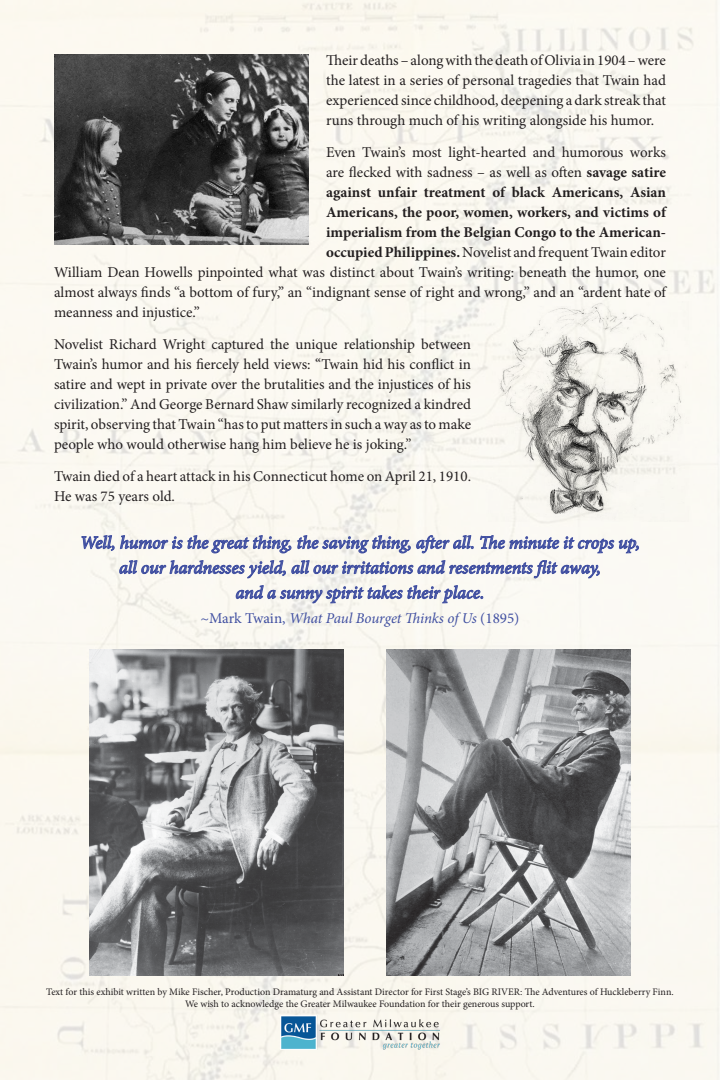
<style>
.page{position:relative;width:720px;height:1080px;background:#fbf9f1}
.page>*{position:absolute;margin:0;border:0;box-sizing:border-box;transform-origin:0 0}
.t1{font:italic 500 18px/25px "Minion Pro";letter-spacing:-.01em;color:#404fa1;text-align:center}
.t2{font:15px/20px "Minion Pro";letter-spacing:-.005em;color:#231f20;text-align:justify}
.t3{font:700 15px "Minion Pro";color:#231f20}
.t4{font:italic 15px "Minion Pro";letter-spacing:-.01em;color:#404fa1}
.t5{font:10px/12px "Minion Pro";letter-spacing:-.005em;color:#231f20;text-align:center}
.s1{font-weight:700}
.s2{font-style:normal}
</style>
<div class="page">
<svg style="left:82px;top:536px;width:32px;height:15px"></svg>
<svg style="left:120px;top:536px;width:62px;height:13px"></svg>
<svg style="left:188px;top:536px;width:103px;height:17px"></svg>
<svg style="left:298px;top:536px;width:112px;height:17px"></svg>
<svg style="left:417px;top:536px;width:56px;height:17px"></svg>
<svg style="left:480px;top:535px;width:159px;height:18px"></svg>
<svg style="left:120px;top:561px;width:166px;height:17px"></svg>
<svg style="left:292px;top:561px;width:308px;height:17px"></svg>
<svg style="left:236px;top:586px;width:166px;height:17px"></svg>
<svg style="left:408px;top:586px;width:75px;height:17px"></svg>
<img style="left:485px;top:302px;width:217px;height:220px">
<img style="left:54px;top:54px;width:254px;height:190px">
<img style="left:89px;top:649px;width:255px;height:326px">
<img style="left:386px;top:649px;width:245px;height:326px">
<img style="left:281px;top:1016px;width:158px;height:34px">
<p class="t2" style="left:326px;top:50px;width:341px">Their deaths – along with the death of Olivia in 1904 – were the latest in a series of personal tragedies that Twain had experienced since childhood, deepening a dark streak that runs through much of his writing alongside his humor.</p>
<p class="t2" style="left:326px;top:142px;width:341px">Even Twain’s most light-hearted and humorous works</p>
<p class="t2" style="left:326px;top:162px;width:341px">are flecked with sadness – as well as often <span class="s1">savage satire</span></p>
<p class="t3" style="left:326px;top:182px;width:341px">against unfair treatment of black Americans, Asian</p>
<p class="t3" style="left:326px;top:202px;width:341px">Americans, the poor, women, workers, and victims of</p>
<p class="t3" style="left:326px;top:222px;width:341px">imperialism from the Belgian Congo to the American-</p>
<p class="t2" style="left:326px;top:242px;width:341px"><span class="s1">occupied Philippines.</span> Novelist and frequent Twain editor</p>
<p class="t2" style="left:54px;top:262px;width:613px">William Dean Howells pinpointed what was distinct about Twain’s writing: beneath the humor, one</p>
<p class="t2" style="left:54px;top:282px;width:614px">almost always finds “a bottom of fury,” an “indignant sense of right and wrong,” and an “ardent hate of</p>
<p class="t2" style="left:54px;top:302px;width:147px">meanness and injustice.”</p>
<p class="t2" style="left:54px;top:334px;width:419px">Novelist Richard Wright captured the unique relationship between Twain’s humor and his fiercely held views: “Twain hid his conflict in satire and wept in private over the brutalities and the injustices of his civilization.” And George Bernard Shaw similarly recognized a kindred spirit, observing that Twain “has to put matters in such a way as to make people who would otherwise hang him believe he is joking.”</p>
<p class="t2" style="left:54px;top:466px;width:419px">Twain died of a heart attack in his Connecticut home on April 21, 1910.<br>He was 75 years old.</p>
<p class="t1" style="left:80px;top:530px;width:562px">Well, humor is the great thing, the saving thing, after all. The minute it crops up, all our hardnesses yield, all our irritations and resentments flit away,<br>and a sunny spirit takes their place.</p>
<p class="t4" style="left:200px;top:608px;width:321px"><span class="s2">~Mark Twain,</span> What Paul Bourget Thinks of Us <span class="s2">(1895)</span></p>
<p class="t5" style="left:46px;top:986px;width:629px">Text for this exhibit written by Mike Fischer, Production Dramaturg and Assistant Director for First Stage’s BIG RIVER: The Adventures of Huckleberry Finn.<br>We wish to acknowledge the Greater Milwaukee Foundation for their generous support.</p>
</div>
